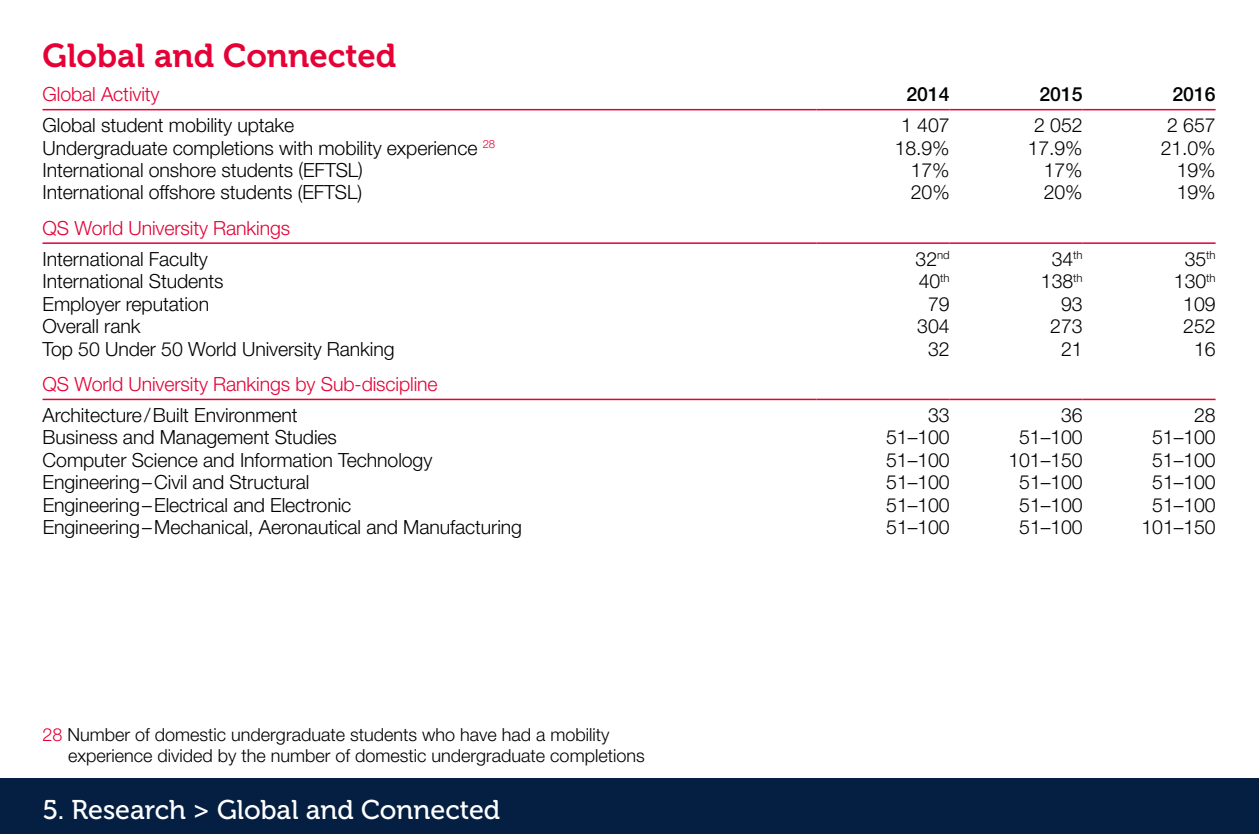
<style>
.page{position:relative;width:1259px;height:834px;background:#fff}
.page>*{position:absolute;margin:0;border:0;box-sizing:border-box;transform-origin:0 0}
.t1{font:33px "Museo 700";color:#e50036}
.t2{font:27px "Museo 500";color:#fff}
.t3{font:300 19.5px "Helvetica Neue LT Pro";letter-spacing:-.005em;color:#000}
.t4{font:300 19.5px "Helvetica Neue LT Std";letter-spacing:-.005em;color:#e50036}
.t5{font:500 19.5px "Helvetica Neue LT Pro";letter-spacing:-.005em;color:#000}
.t6{font:300 18px/20.4px "Helvetica Neue LT Pro";color:#000}
.s1{color:#e50036}
</style>
<div class="page">
<hr style="left:43px;top:109px;width:773px;height:1px;background:#e50036">
<hr style="left:816px;top:109px;width:133px;height:1px;background:#e50036">
<hr style="left:949px;top:109px;width:133px;height:1px;background:#e50036">
<hr style="left:1082px;top:109px;width:133px;height:1px;background:#e50036">
<hr style="left:43px;top:242px;width:773px;height:2px;background:#e50036">
<hr style="left:816px;top:242px;width:133px;height:2px;background:#e50036">
<hr style="left:949px;top:242px;width:133px;height:2px;background:#e50036">
<hr style="left:1082px;top:242px;width:133px;height:2px;background:#e50036">
<hr style="left:43px;top:398px;width:773px;height:2px;background:#e50036">
<hr style="left:816px;top:398px;width:133px;height:2px;background:#e50036">
<hr style="left:949px;top:398px;width:133px;height:2px;background:#e50036">
<hr style="left:1082px;top:398px;width:133px;height:2px;background:#e50036">
<div style="left:0;top:778px;width:1259px;height:55px;background:#051f43"></div>
<h1 class="t1" style="left:43px;top:38px;width:355px">Global and Connected</h1>
<p class="t4" style="left:43px;top:82px;width:119px">Global Activity</p>
<p class="t5" style="left:906px;top:83px;width:45px">2014</p>
<p class="t5" style="left:1039px;top:83px;width:45px">2015</p>
<p class="t5" style="left:1172px;top:83px;width:45px">2016</p>
<p class="t3" style="left:43px;top:113px;width:253px">Global student mobility uptake</p>
<p class="t3" style="left:901px;top:113px;width:50px">1 407</p>
<p class="t3" style="left:1034px;top:113px;width:50px">2 052</p>
<p class="t3" style="left:1167px;top:113px;width:50px">2 657</p>
<p class="t3" style="left:43px;top:136px;width:454px">Undergraduate completions with mobility experience <sup>28</sup></p>
<p class="t3" style="left:894px;top:136px;width:56px">18.9%</p>
<p class="t3" style="left:1027px;top:136px;width:56px">17.9%</p>
<p class="t3" style="left:1160px;top:136px;width:56px">21.0%</p>
<p class="t3" style="left:43px;top:158px;width:322px">International onshore students (EFTSL)</p>
<p class="t3" style="left:911px;top:158px;width:40px">17%</p>
<p class="t3" style="left:1043px;top:158px;width:40px">17%</p>
<p class="t3" style="left:1176px;top:158px;width:40px">19%</p>
<p class="t3" style="left:43px;top:180px;width:321px">International offshore students (EFTSL)</p>
<p class="t3" style="left:911px;top:180px;width:40px">20%</p>
<p class="t3" style="left:1043px;top:180px;width:40px">20%</p>
<p class="t3" style="left:1176px;top:180px;width:40px">19%</p>
<p class="t4" style="left:43px;top:216px;width:249px">QS World University Rankings</p>
<p class="t3" style="left:43px;top:247px;width:167px">International Faculty</p>
<p class="t3" style="left:915px;top:247px;width:36px">32<sup>nd</sup></p>
<p class="t3" style="left:1051px;top:247px;width:32px">34<sup>th</sup></p>
<p class="t3" style="left:1184px;top:247px;width:32px">35<sup>th</sup></p>
<p class="t3" style="left:43px;top:269px;width:183px">International Students</p>
<p class="t3" style="left:918px;top:269px;width:32px">40<sup>th</sup></p>
<p class="t3" style="left:1041px;top:269px;width:43px">138<sup>th</sup></p>
<p class="t3" style="left:1174px;top:269px;width:43px">130<sup>th</sup></p>
<p class="t3" style="left:43px;top:292px;width:168px">Employer reputation</p>
<p class="t3" style="left:928px;top:292px;width:23px">79</p>
<p class="t3" style="left:1061px;top:292px;width:23px">93</p>
<p class="t3" style="left:1183px;top:292px;width:34px">109</p>
<p class="t3" style="left:43px;top:314px;width:99px">Overall rank</p>
<p class="t3" style="left:917px;top:314px;width:34px">304</p>
<p class="t3" style="left:1050px;top:314px;width:34px">273</p>
<p class="t3" style="left:1183px;top:314px;width:34px">252</p>
<p class="t3" style="left:43px;top:337px;width:353px">Top 50 Under 50 World University Ranking</p>
<p class="t3" style="left:928px;top:337px;width:23px">32</p>
<p class="t3" style="left:1061px;top:337px;width:23px">21</p>
<p class="t3" style="left:1194px;top:337px;width:23px">16</p>
<p class="t4" style="left:43px;top:372px;width:397px">QS World University Rankings by Sub-discipline</p>
<p class="t3" style="left:43px;top:403px;width:257px">Architecture/Built Environment</p>
<p class="t3" style="left:928px;top:403px;width:23px">33</p>
<p class="t3" style="left:1061px;top:403px;width:23px">36</p>
<p class="t3" style="left:1194px;top:403px;width:23px">28</p>
<p class="t3" style="left:43px;top:425px;width:296px">Business and Management Studies</p>
<p class="t3" style="left:886px;top:425px;width:65px">51–100</p>
<p class="t3" style="left:1019px;top:425px;width:65px">51–100</p>
<p class="t3" style="left:1152px;top:425px;width:65px">51–100</p>
<p class="t3" style="left:43px;top:448px;width:391px">Computer Science and Information Technology</p>
<p class="t3" style="left:886px;top:448px;width:65px">51–100</p>
<p class="t3" style="left:1008px;top:448px;width:76px">101–150</p>
<p class="t3" style="left:1152px;top:448px;width:65px">51–100</p>
<p class="t3" style="left:43px;top:470px;width:268px">Engineering–Civil and Structural</p>
<p class="t3" style="left:886px;top:470px;width:65px">51–100</p>
<p class="t3" style="left:1019px;top:470px;width:65px">51–100</p>
<p class="t3" style="left:1152px;top:470px;width:65px">51–100</p>
<p class="t3" style="left:43px;top:492px;width:310px">Engineering–Electrical and Electronic</p>
<p class="t3" style="left:886px;top:492px;width:65px">51–100</p>
<p class="t3" style="left:1019px;top:492px;width:65px">51–100</p>
<p class="t3" style="left:1152px;top:492px;width:65px">51–100</p>
<p class="t3" style="left:43px;top:515px;width:481px">Engineering–Mechanical, Aeronautical and Manufacturing</p>
<p class="t3" style="left:886px;top:515px;width:65px">51–100</p>
<p class="t3" style="left:1019px;top:515px;width:65px">51–100</p>
<p class="t3" style="left:1141px;top:515px;width:76px">101–150</p>
<p class="t6" style="left:68px;top:724px;width:578px;text-indent:-26px"><span class="s1">28</span> Number of domestic undergraduate students who have had a mobility experience divided by the number of domestic undergraduate completions</p>
<h2 class="t2" style="left:43px;top:794px;width:459px">5. Research &gt; Global and Connected</h2>
</div>
